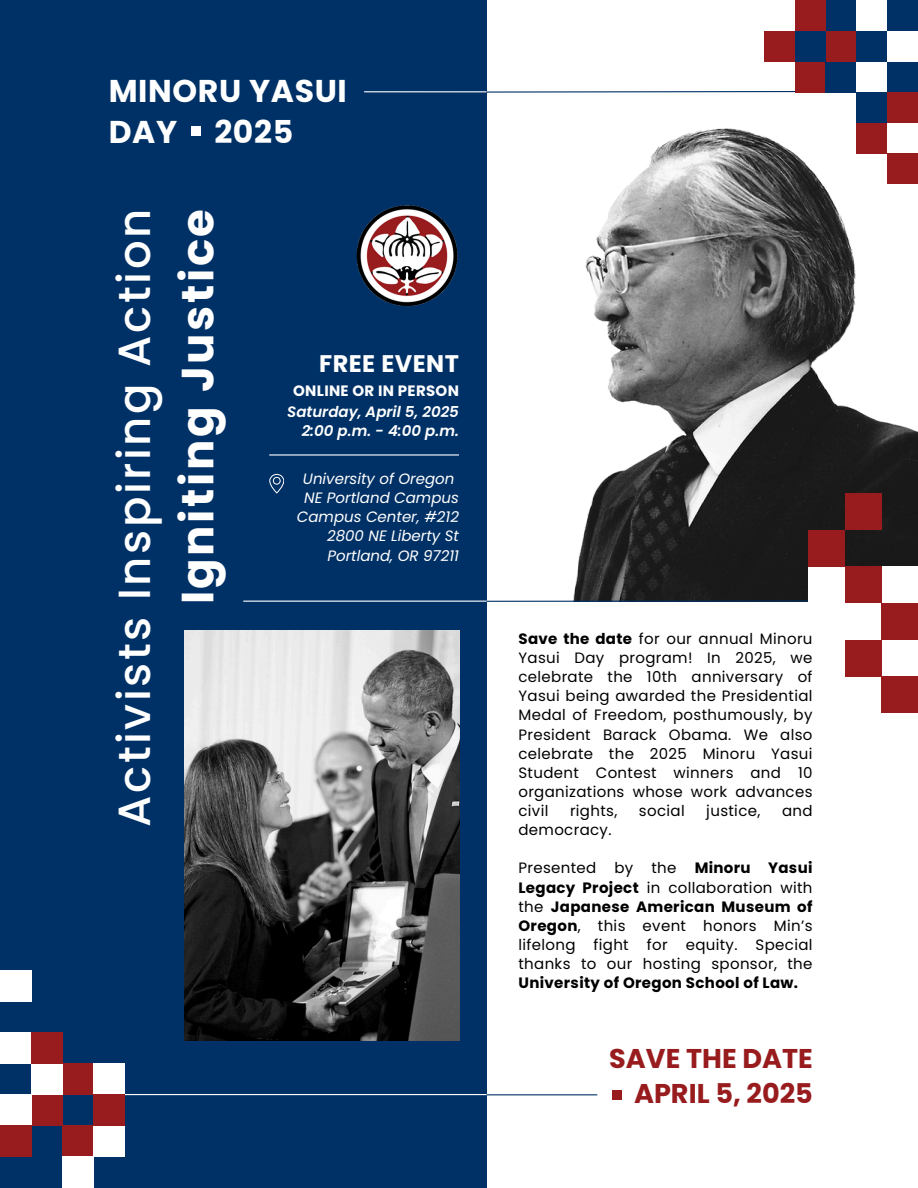
<style>
.page{position:relative;width:918px;height:1188px;background:#fff}
.page>*{position:absolute;margin:0;border:0;box-sizing:border-box;transform-origin:0 0}
.t1{font:500 45px "Poppins";letter-spacing:.055em;color:#fff}
.t2{font:700 45px "Poppins";letter-spacing:.055em;color:#fff}
.t3{font:700 31.5px/40.5px "Poppins";letter-spacing:.02em;color:#fff}
.t4{font:700 27.15px/34.8px "Poppins";color:#981c1e;text-align:right}
.t5{font:700 24px "Poppins";letter-spacing:.02em;color:#fff}
.t6{font:15px/19.2px "Poppins";letter-spacing:.025em;color:#000;text-align:justify}
.t7{font:italic 15px "Poppins";color:#fff}
.t8{font:italic 600 15px/19.2px "Poppins";color:#fff;text-align:right}
.t9{font:700 15px "Poppins";letter-spacing:.02em;color:#fff}
.s1{font-weight:700}
</style>
<div class="page">
<div style="left:0;top:0;width:487px;height:1188px;background:#003166"></div>
<img style="left:573px;top:128px;width:345px;height:472px">
<hr style="left:243px;top:601px;width:250px;height:1px;background:#fff">
<svg style="left:485px;top:91px;width:318px;height:2px"></svg>
<hr style="left:487px;top:600px;width:431px;height:2px;background:#003166">
<div style="left:845px;top:493px;width:36px;height:37px;background:#981c1e"></div>
<div style="left:881px;top:567px;width:37px;height:36px;background:#fff"></div>
<div style="left:808px;top:567px;width:37px;height:36px;background:#fff"></div>
<div style="left:845px;top:567px;width:36px;height:36px;background:#981c1e"></div>
<div style="left:808px;top:530px;width:37px;height:37px;background:#981c1e"></div>
<div style="left:845px;top:640px;width:36px;height:36px;background:#981c1e"></div>
<div style="left:881px;top:603px;width:37px;height:37px;background:#981c1e"></div>
<div style="left:881px;top:676px;width:37px;height:37px;background:#981c1e"></div>
<hr style="left:123px;top:1094px;width:370px;height:1px;background:#fff">
<hr style="left:269px;top:454px;width:190px;height:2px;background:#fff">
<svg style="left:269px;top:474px;width:15px;height:19px"></svg>
<div style="left:62px;top:1126px;width:31px;height:31px;background:#981c1e"></div>
<div style="left:0;top:1033px;width:31px;height:31px;background:#fff"></div>
<div style="left:62px;top:1064px;width:31px;height:31px;background:#981c1e"></div>
<div style="left:31px;top:1095px;width:31px;height:31px;background:#981c1e"></div>
<div style="left:0;top:1095px;width:31px;height:31px;background:#fff"></div>
<div style="left:31px;top:1064px;width:31px;height:31px;background:#fff"></div>
<div style="left:62px;top:1157px;width:31px;height:31px;background:#fff"></div>
<div style="left:93px;top:1126px;width:31px;height:31px;background:#fff"></div>
<div style="left:0;top:1126px;width:31px;height:31px;background:#981c1e"></div>
<div style="left:31px;top:1033px;width:31px;height:31px;background:#981c1e"></div>
<div style="left:93px;top:1064px;width:31px;height:31px;background:#fff"></div>
<div style="left:0;top:970px;width:31px;height:31px;background:#fff"></div>
<div style="left:93px;top:1095px;width:31px;height:31px;background:#981c1e"></div>
<div style="left:795px;top:62px;width:31px;height:30px;background:#981c1e"></div>
<div style="left:887px;top:0;width:31px;height:31px;background:#003166"></div>
<div style="left:825px;top:31px;width:31px;height:31px;background:#981c1e"></div>
<div style="left:825px;top:0;width:31px;height:31px;background:#003166"></div>
<div style="left:856px;top:31px;width:31px;height:31px;background:#003166"></div>
<div style="left:795px;top:31px;width:31px;height:31px;background:#003166"></div>
<div style="left:795px;top:0;width:31px;height:31px;background:#981c1e"></div>
<div style="left:887px;top:62px;width:31px;height:30px;background:#003166"></div>
<div style="left:856px;top:92px;width:31px;height:31px;background:#003166"></div>
<div style="left:764px;top:31px;width:31px;height:31px;background:#981c1e"></div>
<div style="left:825px;top:62px;width:31px;height:30px;background:#003166"></div>
<div style="left:887px;top:92px;width:31px;height:31px;background:#981c1e"></div>
<div style="left:856px;top:123px;width:31px;height:31px;background:#981c1e"></div>
<div style="left:887px;top:154px;width:31px;height:30px;background:#981c1e"></div>
<img style="left:185px;top:630px;width:274px;height:411px">
<img style="left:356px;top:205px;width:102px;height:102px">
<hr style="left:487px;top:1094px;width:110px;height:1px;background:#003166">
<hr style="left:364px;top:91px;width:123px;height:1px;background:#fff">
<div style="left:191px;top:126px;width:10px;height:10px;background:#fff"></div>
<div style="left:612px;top:1090px;width:10px;height:10px;background:#981c1e"></div>
<p class="t3" style="left:109px;top:71px;width:240px">MINORU YASUI<br>DAY 2025</p>
<p class="t1" style="left:103px;top:827px;width:619px;rotate:-90deg">Activists Inspiring Action</p>
<p class="t2" style="left:166px;top:604px;width:397px;rotate:-90deg">Igniting Justice</p>
<p class="t5" style="left:319px;top:346px;width:141px">FREE EVENT</p>
<p class="t9" style="left:293px;top:380px;width:167px">ONLINE OR IN PERSON</p>
<h6 class="t8" style="left:287px;top:402px;width:173px">Saturday, April 5, 2025<br>2:00 p.m. - 4:00 p.m.</h6>
<h1 class="t7" style="left:303px;top:468px;width:153px">University of Oregon</h1>
<h1 class="t7" style="left:304px;top:487px;width:156px">NE Portland Campus</h1>
<p class="t7" style="left:297px;top:507px;width:164px">Campus Center, #212</p>
<h4 class="t7" style="left:327px;top:526px;width:133px">2800 NE Liberty St</h4>
<h5 class="t7" style="left:327px;top:545px;width:133px">Portland, OR 97211</h5>
<p class="t6" style="left:518px;top:629px;width:296px"><span class="s1">Save the date</span> for our annual Minoru Yasui Day program! In 2025, we celebrate the 10th anniversary of Yasui being awarded the Presidential Medal of Freedom, posthumously, by President Barack Obama. We also celebrate the 2025 Minoru Yasui Student Contest winners and 10 organizations whose work advances civil</p>
<p class="t6" style="left:570px;top:801px;width:49px">rights,</p>
<p class="t6" style="left:639px;top:801px;width:47px">social</p>
<p class="t6" style="left:706px;top:801px;width:56px">justice,</p>
<p class="t6" style="left:782px;top:801px;width:32px">and</p>
<p class="t6" style="left:518px;top:820px;width:95px">democracy.</p>
<p class="t6" style="left:518px;top:859px;width:296px">Presented by the <span class="s1">Minoru Yasui Legacy Project</span> in collaboration with the <span class="s1">Japanese American Museum of Oregon</span>, this event honors Min’s lifelong fight for equity. Special thanks to our hosting sponsor, the <span class="s1">University of Oregon School of Law.</span></p>
<p class="t4" style="left:609px;top:1041px;width:205px">SAVE THE DATE<br>APRIL 5, 2025</p>
</div>
